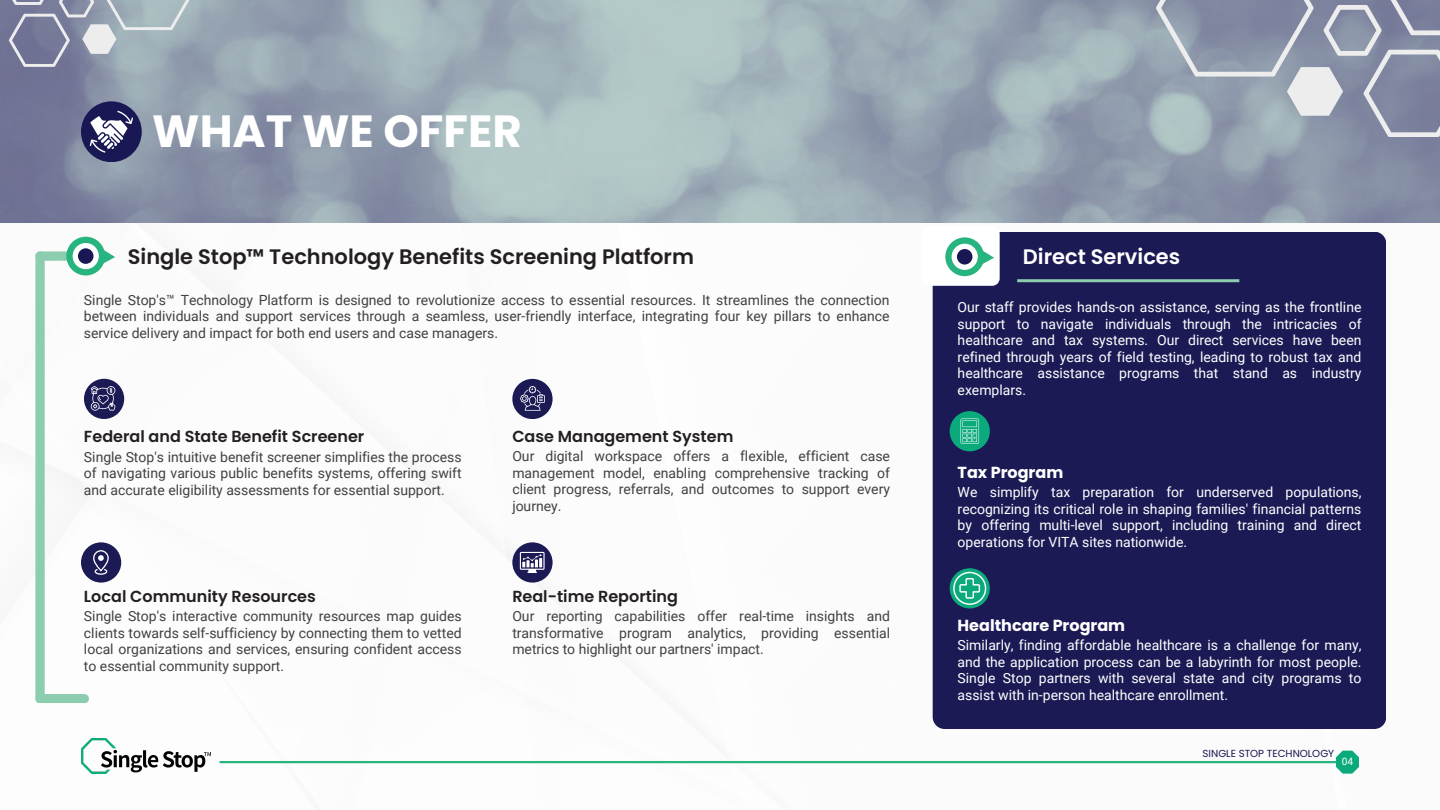
<style>
.page{position:relative;width:1440px;height:810px;background:#fff}
.page>*{position:absolute;margin:0;border:0;box-sizing:border-box;transform-origin:0 0}
.t1{font:700 45.1px "Poppins";color:#fff}
.t2{font:600 20.9px "Poppins";color:#231f20}
.t3{font:600 20.9px "Poppins";color:#fff}
.t4{font:600 16px "Poppins";color:#231f20}
.t5{font:700 16px "Poppins";color:#fff}
.t6{font:14px/16.5px "Roboto";color:#414042;text-align:justify}
.t7{font:14px/16.5px "Roboto";color:#fff;text-align:justify}
.t8{font:10.2px "Poppins";color:#191854}
.t9{font:10.2px "Roboto";color:#fff}
</style>
<div class="page">
<img style="left:81px;top:738px;width:130px;height:35px">
<hr style="left:220px;top:761px;width:1139px;height:2px;background:#27b47f">
<svg style="left:1336px;top:751px;width:23px;height:23px"></svg>
<div style="left:35px;top:251px;width:54px;height:10px;background:#8ccdb0;border-radius:5px"></div>
<div style="left:35px;top:251px;width:10px;height:452px;background:#8ccdb0;border-radius:5px"></div>
<div style="left:35px;top:694px;width:54px;height:9px;background:#8ccdb0;border-radius:5px"></div>
<div style="left:66px;top:237px;width:39px;height:38px;background:#27b47f;border-radius:50%"></div>
<div style="left:73px;top:243px;width:26px;height:26px;background:#fff;border-radius:50%"></div>
<div style="left:78px;top:248px;width:16px;height:16px;background:#191854;border-radius:50%"></div>
<svg style="left:103px;top:248px;width:12px;height:17px"></svg>
<svg style="left:0;top:0;width:1440px;height:223px;background:#98a6b3"></svg>
<svg style="left:1142px;top:0;width:298px;height:137px;background:#97a0b1"></svg>
<svg style="left:0;top:0;width:204px;height:67px;background:#98a1b2"></svg>
<div style="left:81px;top:101px;width:61px;height:61px;background:#191854;border-radius:50%"></div>
<svg style="left:90px;top:111px;width:43px;height:42px"></svg>
<div style="left:933px;top:232px;width:453px;height:497px;background:#1b1a55;border-radius:12px"></div>
<svg style="left:932px;top:232px;width:68px;height:54px;background:#c7e2db"></svg>
<div style="left:950px;top:411px;width:40px;height:40px;background:#0baa7c;border-radius:50%"></div>
<svg style="left:950px;top:568px;width:40px;height:40px"></svg>
<svg style="left:960px;top:419px;width:19px;height:25px"></svg>
<svg style="left:953px;top:572px;width:33px;height:33px"></svg>
<div style="left:84px;top:379px;width:40px;height:40px;background:#1b1a55;border-radius:50%"></div>
<div style="left:512px;top:379px;width:41px;height:40px;background:#1b1a55;border-radius:50%"></div>
<div style="left:81px;top:542px;width:40px;height:41px;background:#1b1a55;border-radius:50%"></div>
<svg style="left:512px;top:542px;width:41px;height:41px"></svg>
<svg style="left:91px;top:386px;width:24px;height:25px"></svg>
<svg style="left:93px;top:550px;width:16px;height:25px"></svg>
<svg style="left:520px;top:386px;width:25px;height:25px"></svg>
<svg style="left:520px;top:552px;width:24px;height:21px"></svg>
<hr style="left:1017px;top:279px;width:222px;height:3px;background:#8ccdb0">
<h1 class="t1" style="left:152px;top:100px;width:371px">WHAT WE OFFER</h1>
<h2 class="t2" style="left:128px;top:242px;width:568px">Single Stop™ Technology Benefits Screening Platform</h2>
<p class="t6" style="left:84px;top:291px;width:807px">Single Stop's™ Technology Platform is designed to revolutionize access to essential resources. It streamlines the connection between individuals and support services through a seamless, user-friendly interface, integrating four key pillars to enhance service delivery and impact for both end users and case managers.</p>
<p class="t4" style="left:84px;top:425px;width:282px">Federal and State Benefit Screener</p>
<p class="t6" style="left:84px;top:449px;width:379px">Single Stop's intuitive benefit screener simplifies the process of navigating various public benefits systems, offering swift and accurate eligibility assessments for essential support.</p>
<p class="t4" style="left:84px;top:585px;width:233px">Local Community Resources</p>
<p class="t6" style="left:84px;top:608px;width:379px">Single Stop's interactive community resources map guides clients towards self-sufficiency by connecting them to vetted local organizations and services, ensuring confident access to essential community support.</p>
<p class="t4" style="left:512px;top:425px;width:223px">Case Management System</p>
<p class="t6" style="left:512px;top:448px;width:379px">Our digital workspace offers a flexible, efficient case management model, enabling comprehensive tracking of client progress, referrals, and outcomes to support every journey.</p>
<p class="t4" style="left:512px;top:585px;width:167px">Real-time Reporting</p>
<p class="t6" style="left:512px;top:608px;width:379px">Our reporting capabilities offer real-time insights and transformative program analytics, providing essential metrics to highlight our partners' impact.</p>
<h2 class="t3" style="left:1023px;top:242px;width:159px">Direct Services</h2>
<p class="t7" style="left:958px;top:299px;width:405px">Our staff provides hands-on assistance, serving as the frontline support to navigate individuals through the intricacies of healthcare and tax systems. Our direct services have been refined through years of field testing, leading to robust tax and healthcare assistance programs that stand as industry exemplars.</p>
<p class="t5" style="left:958px;top:461px;width:107px">Tax Program</p>
<p class="t7" style="left:958px;top:484px;width:405px">We simplify tax preparation for underserved populations, recognizing its critical role in shaping families' financial patterns by offering multi-level support, including training and direct operations for VITA sites nationwide.</p>
<p class="t5" style="left:958px;top:614px;width:169px">Healthcare Program</p>
<p class="t7" style="left:958px;top:637px;width:405px">Similarly, finding affordable healthcare is a challenge for many, and the application process can be a labyrinth for most people.<br>Single Stop partners with several state and city programs to assist with in-person healthcare enrollment.</p>
<p class="t8" style="left:1203px;top:746px;width:133px">SINGLE STOP TECHNOLOGY</p>
<p class="t9" style="left:1342px;top:755px;width:13px">04</p>
</div>
